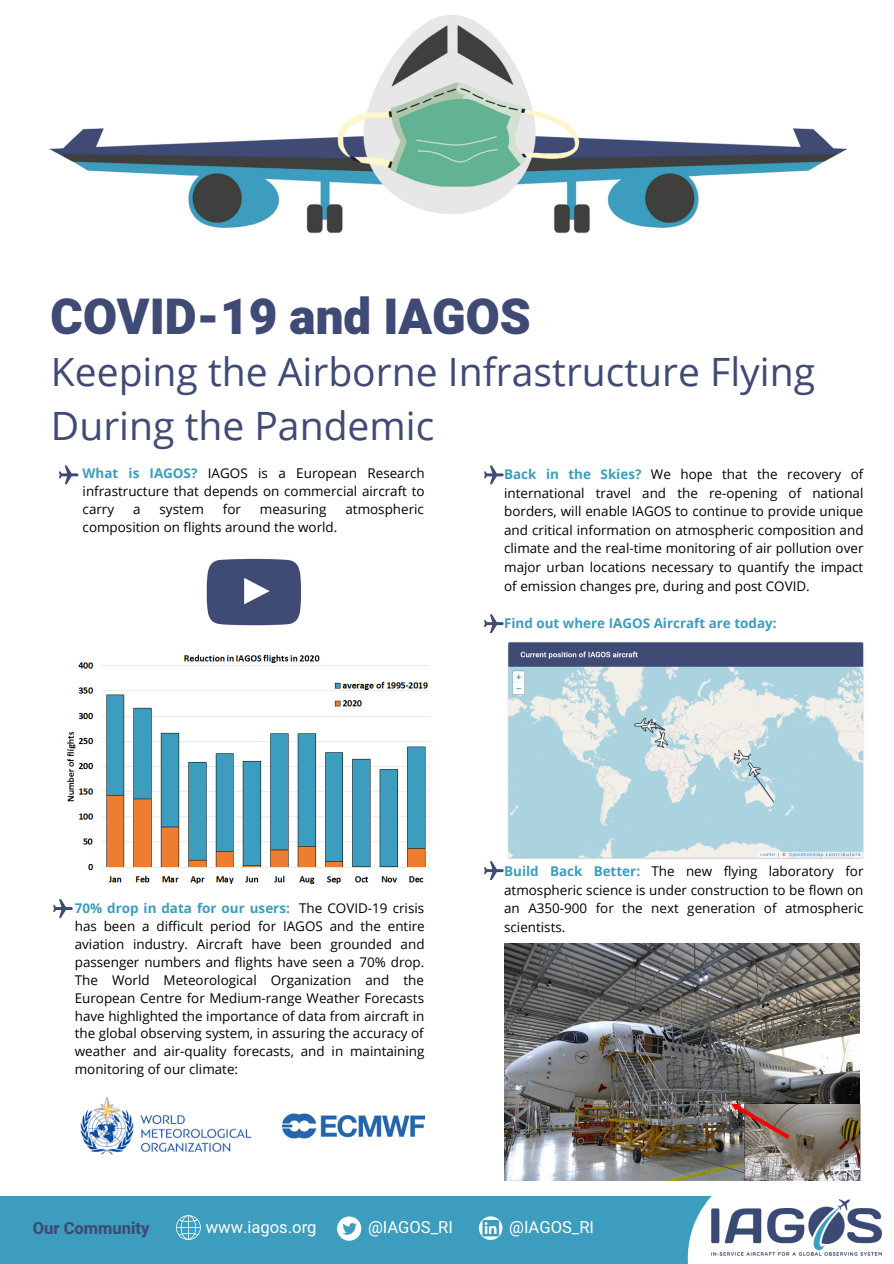
<style>
.page{position:relative;width:894px;height:1264px;background:#fff}
.page>*{position:absolute;margin:0;border:0;box-sizing:border-box;transform-origin:0 0}
.t1{font:900 49.2px "Heebo";color:#3f4a75}
.t2{font:39px/54px "Open Sans";color:#3f4a75}
.t3{font:16.5px "Heebo";color:#fff}
.t4{font:800 16.5px "Heebo";color:#3f4a75}
.t5{font:13.35px/17.9px "Open Sans";color:#000;text-align:justify}
.t6{font:700 13.35px "Open Sans";color:#3c9dbe}
.s1{font-weight:700;color:#3c9dbe}
</style>
<div class="page">
<img style="left:49px;top:15px;width:798px;height:219px">
<svg style="left:218px;top:39px;width:22px;height:22px"></svg>
<div style="left:0;top:1196px;width:849px;height:67px;background:#3c9dbe"></div>
<svg style="left:649px;top:1126px;width:233px;height:137px"></svg>
<img style="left:711px;top:1199px;width:170px;height:56px">
<svg style="left:176px;top:1215px;width:25px;height:24px"></svg>
<div style="left:337px;top:1216px;width:24px;height:24px;background:#fff;border-radius:50%"></div>
<svg style="left:342px;top:1223px;width:15px;height:11px"></svg>
<svg style="left:479px;top:1216px;width:23px;height:23px"></svg>
<img style="left:206px;top:558px;width:95px;height:68px">
<svg style="left:53px;top:899px;width:20px;height:18px"></svg>
<svg style="left:484px;top:465px;width:19px;height:19px"></svg>
<img style="left:504px;top:943px;width:356px;height:237px">
<svg style="left:484px;top:861px;width:19px;height:19px"></svg>
<svg style="left:59px;top:465px;width:19px;height:19px"></svg>
<img style="left:283px;top:1113px;width:142px;height:26px">
<img style="left:80px;top:1096px;width:172px;height:59px">
<img style="left:66px;top:654px;width:364px;height:230px">
<img style="left:508px;top:642px;width:356px;height:217px">
<svg style="left:484px;top:614px;width:19px;height:19px"></svg>
<p class="t1" style="left:51px;top:282px;width:481px">COVID-19 and IAGOS</p>
<p class="t2" style="left:51px;top:344px;width:765px">Keeping the Airborne Infrastructure Flying<br>During the Pandemic</p>
<p class="t5" style="left:504px;top:464px;width:361px;line-height:18.6px"><span class="s1">Back in the Skies?</span> We hope that the recovery of international travel and the re-opening of national borders, will enable IAGOS to continue to provide unique and critical information on atmospheric composition and climate and the real-time monitoring of air pollution over major urban locations necessary to quantify the impact of emission changes pre, during and post COVID.</p>
<p class="t5" style="left:83px;top:464px;width:343px"><span class="s1">What is IAGOS?</span> IAGOS is a European Research infrastructure that depends on commercial aircraft to carry</p>
<p class="t5" style="left:133px;top:500px;width:9px">a</p>
<p class="t5" style="left:159px;top:500px;width:46px">system</p>
<p class="t5" style="left:223px;top:500px;width:20px">for</p>
<p class="t5" style="left:260px;top:500px;width:68px">measuring</p>
<p class="t5" style="left:345px;top:500px;width:80px">atmospheric</p>
<p class="t5" style="left:83px;top:518px;width:256px">composition on flights around the world.</p>
<p class="t6" style="left:504px;top:613px;width:274px">Find out where IAGOS Aircraft are today:</p>
<p class="t5" style="left:75px;top:899px;width:351px"><span class="s1">70% drop in data for our users:</span> The COVID-19 crisis has been a difficult period for IAGOS and the entire aviation industry. Aircraft have been grounded and passenger numbers and flights have seen a 70% drop.<br>The World Meteorological Organization and the European Centre for Medium-range Weather Forecasts have highlighted the importance of data from aircraft in the global observing system, in assuring the accuracy of weather and air-quality forecasts, and in maintaining monitoring of our climate:</p>
<p class="t5" style="left:504px;top:861px;width:361px;line-height:18.6px"><span class="s1">Build Back Better:</span> The new flying laboratory for atmospheric science is under construction to be flown on an A350-900 for the next generation of atmospheric scientists.</p>
<p class="t4" style="left:33px;top:1216px;width:118px">Our Community</p>
<p class="t3" style="left:206px;top:1216px;width:112px">www.iagos.org</p>
<p class="t3" style="left:509px;top:1216px;width:86px">@IAGOS_RI</p>
<p class="t3" style="left:368px;top:1216px;width:86px">@IAGOS_RI</p>
</div>
